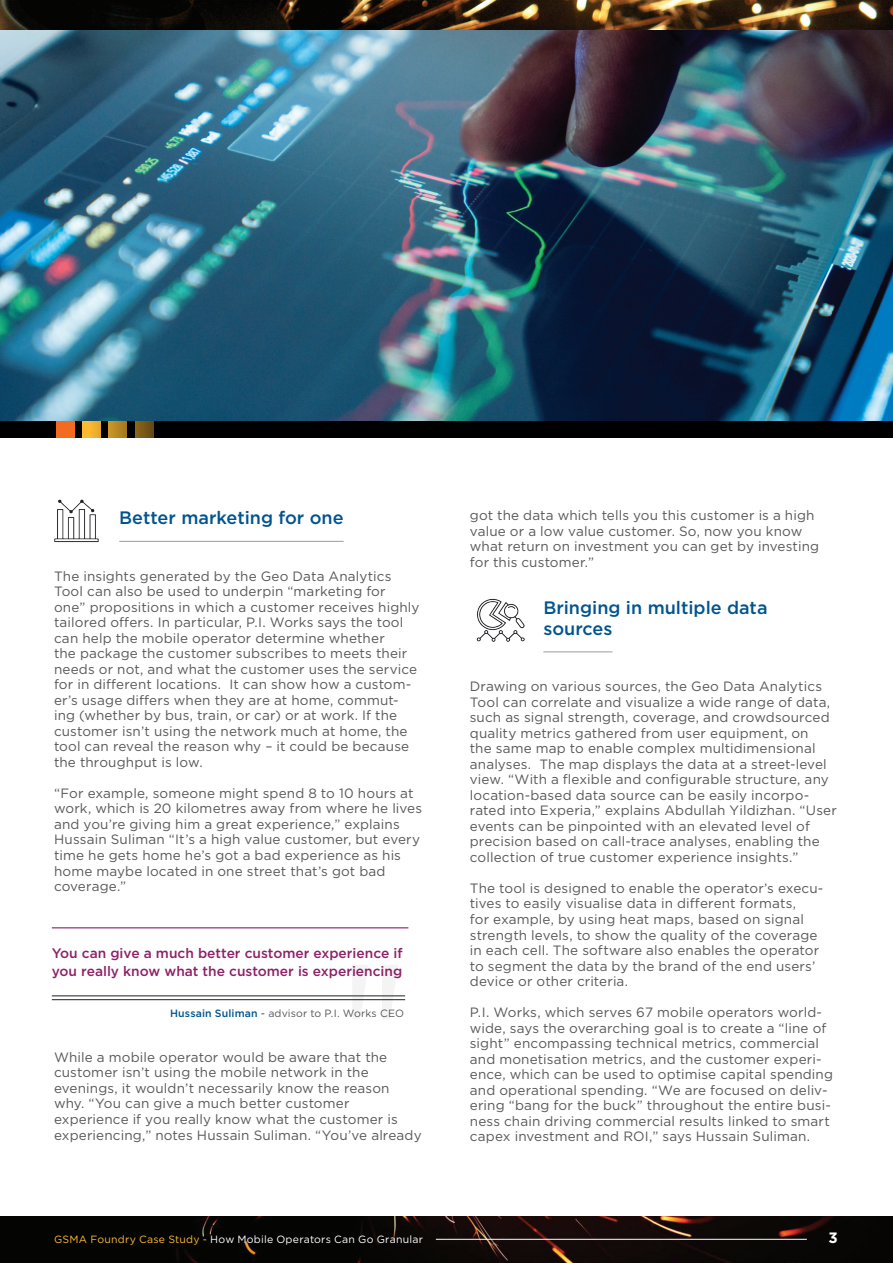
<style>
.page{position:relative;width:893px;height:1263px;background:#fff}
.page>*{position:absolute;margin:0;border:0;box-sizing:border-box;transform-origin:0 0}
.t1{font:500 18px/20.7px "Gotham";color:#00548e}
.t2{font:700 15px "Gotham";color:#fff}
.t3{font:500 13.8px/18.3px "Gotham";color:#8e2167}
.t4{font:13.5px/15.5px "Gotham";letter-spacing:.01em;color:#57585a}
.t5{font:10.5px "Gotham";letter-spacing:.025em;color:#fff}
.t6{font:10.5px "Gotham";letter-spacing:.005em;color:#57585a}
.s1{font-weight:500;color:#00548e}
.s2{color:#00548e}
.s3{color:#fdb931}
</style>
<div class="page">
<img style="left:0;top:29px;width:893px;height:392px">
<img style="left:0;top:1216px;width:893px;height:47px">
<img style="left:0;top:0;width:893px;height:29px">
<hr style="left:119px;top:541px;width:225px;height:1px;background:#999b9e">
<div style="left:0;top:421px;width:893px;height:16px;background:#000"></div>
<div style="left:56px;top:421px;width:18px;height:16px;background:#f36a21"></div>
<svg style="left:82px;top:421px;width:19px;height:16px"></svg>
<svg style="left:108px;top:421px;width:19px;height:16px"></svg>
<svg style="left:135px;top:421px;width:18px;height:16px"></svg>
<hr style="left:543px;top:651px;width:69px;height:1px;background:#999b9e">
<hr style="left:52px;top:927px;width:356px;height:1px;background:#8e2167">
<hr style="left:52px;top:995px;width:353px;height:1px;background:#231f20">
<hr style="left:52px;top:999px;width:353px;height:1px;background:#231f20">
<svg style="left:352px;top:965px;width:46px;height:54px"></svg>
<hr style="left:436px;top:1239px;width:371px;height:1px;background:#fff">
<img style="left:476px;top:598px;width:49px;height:44px">
<img style="left:54px;top:499px;width:45px;height:44px">
<h1 class="t1" style="left:119px;top:507px;width:226px">Better marketing for one</h1>
<p class="t4" style="left:54px;top:568px;width:367px">The insights generated by the Geo Data Analytics Tool can also be used to underpin “marketing for one” propositions in which a customer receives highly tailored offers. In particular, P.I. Works says the tool can help the mobile operator determine whether<br>the package the customer subscribes to meets their needs or not, and what the customer uses the service for in different locations. It can show how a custom&shy;er’s usage differs when they are at home, commut&shy;ing (whether by bus, train, or car) or at work. If the customer isn’t using the network much at home, the tool can reveal the reason why – it could be because the throughput is low.</p>
<p class="t4" style="left:54px;top:785px;width:370px">“For example, someone might spend 8 to 10 hours at work, which is 20 kilometres away from where he lives and you’re giving him a great experience,” explains Hussain Suliman “It’s a high value customer, but every time he gets home he’s got a bad experience as his home maybe located in one street that’s got bad coverage.”</p>
<p class="t3" style="left:52px;top:943px;width:352px">You can give a much better customer experience if you really know what the customer is experiencing</p>
<p class="t6" style="left:170px;top:1006px;width:235px"><span class="s1">Hussain Suliman</span> <span class="s2">-</span> advisor to P.I. Works CEO</p>
<p class="t4" style="left:54px;top:1049px;width:369px">While a mobile operator would be aware that the customer isn’t using the mobile network in the evenings, it wouldn’t necessarily know the reason why. “You can give a much better customer experience if you really know what the customer is experiencing,” notes Hussain Suliman. “You’ve already</p>
<p class="t5" style="left:54px;top:1233px;width:370px"><span class="s3">GSMA Foundry Case Study -</span> How Mobile Operators Can Go Granular</p>
<p class="t4" style="left:470px;top:508px;width:351px">got the data which tells you this customer is a high value or a low value customer. So, now you know what return on investment you can get by investing for this customer.”</p>
<h1 class="t1" style="left:543px;top:597px;width:226px">Bringing in multiple data sources</h1>
<p class="t4" style="left:470px;top:678px;width:368px">Drawing on various sources, the Geo Data Analytics Tool can correlate and visualize a wide range of data, such as signal strength, coverage, and crowdsourced quality metrics gathered from user equipment, on<br>the same map to enable complex multidimensional analyses. The map displays the data at a street-level view. “With a flexible and configurable structure, any location-based data source can be easily incorpo&shy;rated into Experia,” explains Abdullah Yildizhan. “User events can be pinpointed with an elevated level of precision based on call-trace analyses, enabling the collection of true customer experience insights.”</p>
<p class="t4" style="left:470px;top:880px;width:355px">The tool is designed to enable the operator’s execu&shy;tives to easily visualise data in different formats,<br>for example, by using heat maps, based on signal strength levels, to show the quality of the coverage in each cell. The software also enables the operator to segment the data by the brand of the end users’ device or other criteria.</p>
<p class="t4" style="left:470px;top:1004px;width:365px">P.I. Works, which serves 67 mobile operators world&shy;wide, says the overarching goal is to create a “line of sight” encompassing technical metrics, commercial and monetisation metrics, and the customer experi&shy;ence, which can be used to optimise capital spending and operational spending. “We are focused on deliv&shy;ering “bang for the buck” throughout the entire busi&shy;ness chain driving commercial results linked to smart capex investment and ROI,” says Hussain Suliman.</p>
<p class="t2" style="left:828px;top:1227px;width:11px">3</p>
</div>
